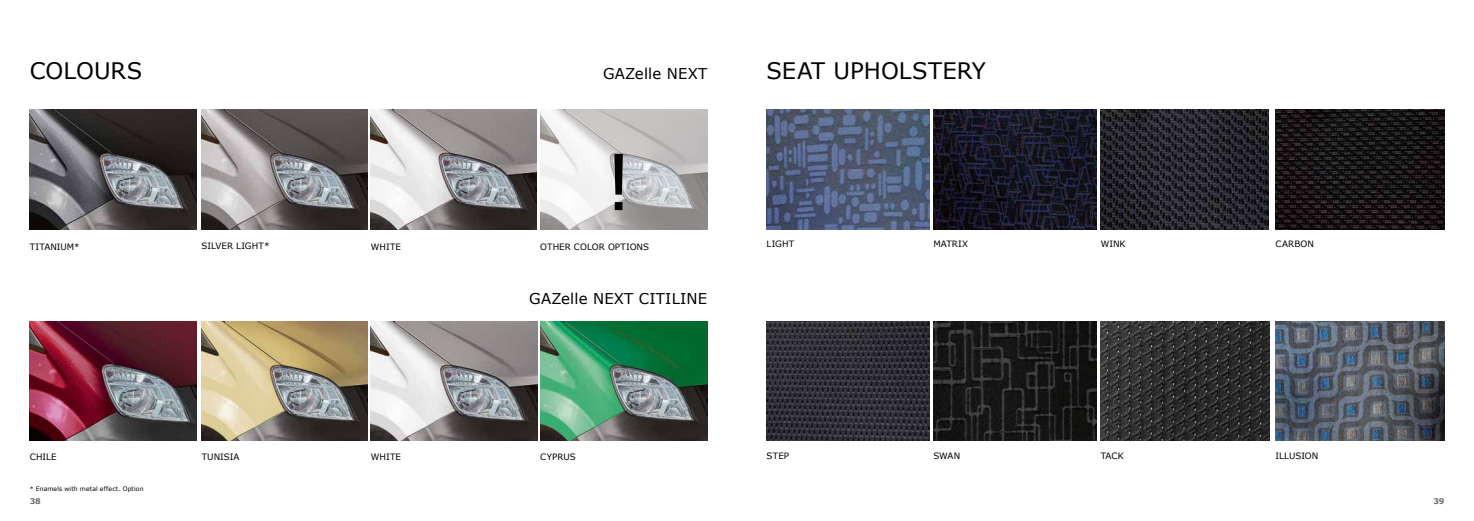
<style>
.page{position:relative;width:1474px;height:521px;background:#fff}
.page>*{position:absolute;margin:0;border:0;box-sizing:border-box;transform-origin:0 0}
.t1{font:77.09px "Verdana";color:#000}
.t2{font:22.75px "Verdana";color:#000}
.t3{font:14.88px "Verdana";letter-spacing:.01em;color:#000}
.t4{font:8.75px "Verdana";letter-spacing:.005em;color:#000}
.t5{font:700 7.88px "Verdana";color:#6e6e6e}
.t6{font:6.12px "Verdana";letter-spacing:.02em;color:#000}
</style>
<div class="page">
<img style="left:202px;top:321px;width:166px;height:120px">
<img style="left:541px;top:321px;width:166px;height:120px">
<img style="left:371px;top:321px;width:166px;height:120px">
<img style="left:30px;top:321px;width:166px;height:120px">
<img style="left:766px;top:321px;width:163px;height:120px">
<img style="left:933px;top:321px;width:163px;height:120px">
<img style="left:371px;top:110px;width:166px;height:119px">
<img style="left:541px;top:110px;width:166px;height:119px">
<img style="left:202px;top:110px;width:166px;height:119px">
<img style="left:30px;top:110px;width:166px;height:119px">
<img style="left:1100px;top:110px;width:168px;height:119px">
<img style="left:1275px;top:110px;width:168px;height:119px">
<img style="left:933px;top:110px;width:163px;height:119px">
<img style="left:766px;top:110px;width:163px;height:119px">
<img style="left:1275px;top:321px;width:168px;height:120px">
<img style="left:1100px;top:321px;width:169px;height:120px">
<h2 class="t2" style="left:30px;top:56px;width:114px">COLOURS</h2>
<h3 class="t3" style="left:603px;top:64px;width:106px">GAZelle NEXT</h3>
<h2 class="t2" style="left:766px;top:56px;width:221px">SEAT UPHOLSTERY</h2>
<h1 class="t1" style="left:603px;top:133px;width:32px">!</h1>
<p class="t4" style="left:30px;top:241px;width:51px">TITANIUM*</p>
<p class="t4" style="left:201px;top:241px;width:70px">SILVER LIGHT*</p>
<p class="t4" style="left:371px;top:241px;width:32px">WHITE</p>
<p class="t4" style="left:540px;top:241px;width:110px">OTHER COLOR OPTIONS</p>
<h3 class="t3" style="left:529px;top:289px;width:179px">GAZelle NEXT CITILINE</h3>
<p class="t4" style="left:30px;top:451px;width:28px">CHILE</p>
<p class="t4" style="left:202px;top:451px;width:39px">TUNISIA</p>
<p class="t4" style="left:371px;top:451px;width:32px">WHITE</p>
<p class="t4" style="left:540px;top:451px;width:37px">CYPRUS</p>
<p class="t6" style="left:30px;top:485px;width:115px">* Enamels with metal effect. Option</p>
<p class="t4" style="left:766px;top:238px;width:29px">LIGHT</p>
<p class="t4" style="left:933px;top:238px;width:36px">MATRIX</p>
<p class="t4" style="left:1100px;top:238px;width:26px">WINK</p>
<p class="t4" style="left:1275px;top:238px;width:40px">CARBON</p>
<p class="t4" style="left:766px;top:450px;width:24px">STEP</p>
<p class="t4" style="left:933px;top:450px;width:28px">SWAN</p>
<p class="t4" style="left:1100px;top:450px;width:25px">TACK</p>
<p class="t4" style="left:1275px;top:450px;width:44px">ILLUSION</p>
<p class="t5" style="left:30px;top:496px;width:13px">38</p>
<p class="t5" style="left:1433px;top:496px;width:12px">39</p>
</div>
